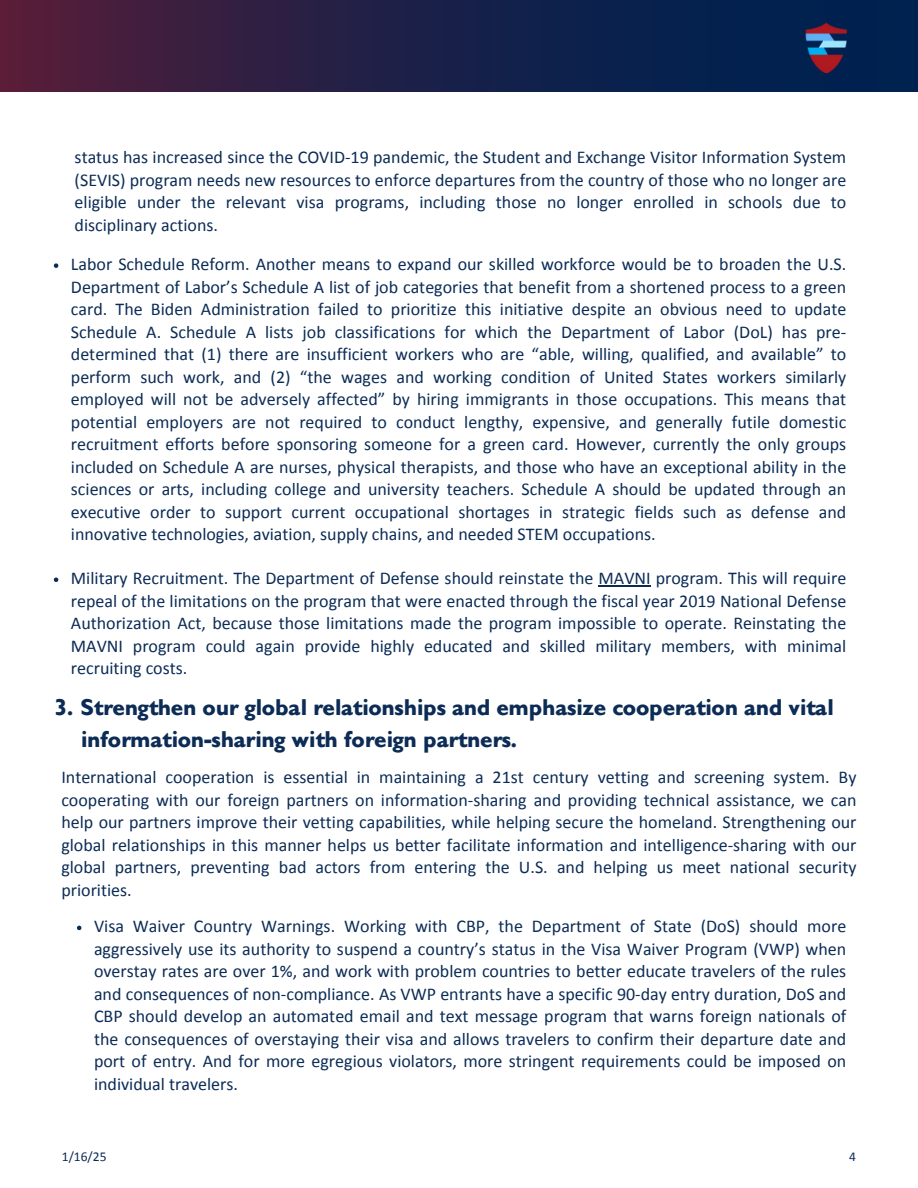
<style>
.page{position:relative;width:918px;height:1188px;background:#fff}
.page>*{position:absolute;margin:0;border:0;box-sizing:border-box;transform-origin:0 0}
.t1{font:700 22.5px/31.5px "Gibson";color:#0c2c56}
.t2{font:18px/22.5px "Calibri";color:#0c2c56;text-align:justify}
.t3{font:13.5px "Calibri";color:#0c2c56}
</style>
<div class="page">
<div style="left:0;top:0;width:918px;height:92px;background:linear-gradient(to right,#4d1e3b,#002253)"></div>
<img style="left:800px;top:20px;width:52px;height:57px">
<svg style="left:54px;top:263px;width:4px;height:5px"></svg>
<svg style="left:54px;top:578px;width:4px;height:4px"></svg>
<hr style="left:599px;top:585px;width:52px;height:2px;background:#0c2c56">
<svg style="left:77px;top:926px;width:4px;height:4px"></svg>
<h2 class="t2" style="left:75px;top:148px;width:773px">status has increased since the COVID-19 pandemic, the Student and Exchange Visitor Information System (SEVIS) program needs new resources to enforce departures from the country of those who no longer are eligible under the relevant visa programs, including those no longer enrolled in schools due to disciplinary actions.</h2>
<p class="t2" style="left:71px;top:254px;width:777px">Labor Schedule Reform. Another means to expand our skilled workforce would be to broaden the U.S.<br>Department of Labor’s Schedule A list of job categories that benefit from a shortened process to a green card. The Biden Administration failed to prioritize this initiative despite an obvious need to update Schedule A. Schedule A lists job classifications for which the Department of Labor (DoL) has pre&shy;determined that (1) there are insufficient workers who are “able, willing, qualified, and available” to perform such work, and (2) “the wages and working condition of United States workers similarly employed will not be adversely affected” by hiring immigrants in those occupations. This means that potential employers are not required to conduct lengthy, expensive, and generally futile domestic recruitment efforts before sponsoring someone for a green card. However, currently the only groups included on Schedule A are nurses, physical therapists, and those who have an exceptional ability in the sciences or arts, including college and university teachers. Schedule A should be updated through an executive order to support current occupational shortages in strategic fields such as defense and innovative technologies, aviation, supply chains, and needed STEM occupations.</p>
<p class="t2" style="left:71px;top:569px;width:777px">Military Recruitment. The Department of Defense should reinstate the MAVNI program. This will require repeal of the limitations on the program that were enacted through the fiscal year 2019 National Defense Authorization Act, because those limitations made the program impossible to operate. Reinstating the MAVNI program could again provide highly educated and skilled military members, with minimal recruiting costs.</p>
<h1 class="t1" style="left:81px;top:693px;width:754px;text-indent:-26px">3. Strengthen our global relationships and emphasize cooperation and vital information-sharing with foreign partners.</h1>
<h2 class="t2" style="left:61px;top:768px;width:797px">International cooperation is essential in maintaining a 21st century vetting and screening system. By cooperating with our foreign partners on information-sharing and providing technical assistance, we can help our partners improve their vetting capabilities, while helping secure the homeland. Strengthening our global relationships in this manner helps us better facilitate information and intelligence-sharing with our global partners, preventing bad actors from entering the U.S. and helping us meet national security priorities.</h2>
<p class="t2" style="left:94px;top:917px;width:754px">Visa Waiver Country Warnings. Working with CBP, the Department of State (DoS) should more aggressively use its authority to suspend a country’s status in the Visa Waiver Program (VWP) when overstay rates are over 1%, and work with problem countries to better educate travelers of the rules and consequences of non-compliance. As VWP entrants have a specific 90-day entry duration, DoS and CBP should develop an automated email and text message program that warns foreign nationals of the consequences of overstaying their visa and allows travelers to confirm their departure date and port of entry. And for more egregious violators, more stringent requirements could be imposed on individual travelers.</p>
<p class="t3" style="left:62px;top:1151px;width:46px">1/16/25</p>
<p class="t3" style="left:849px;top:1151px;width:8px">4</p>
</div>
